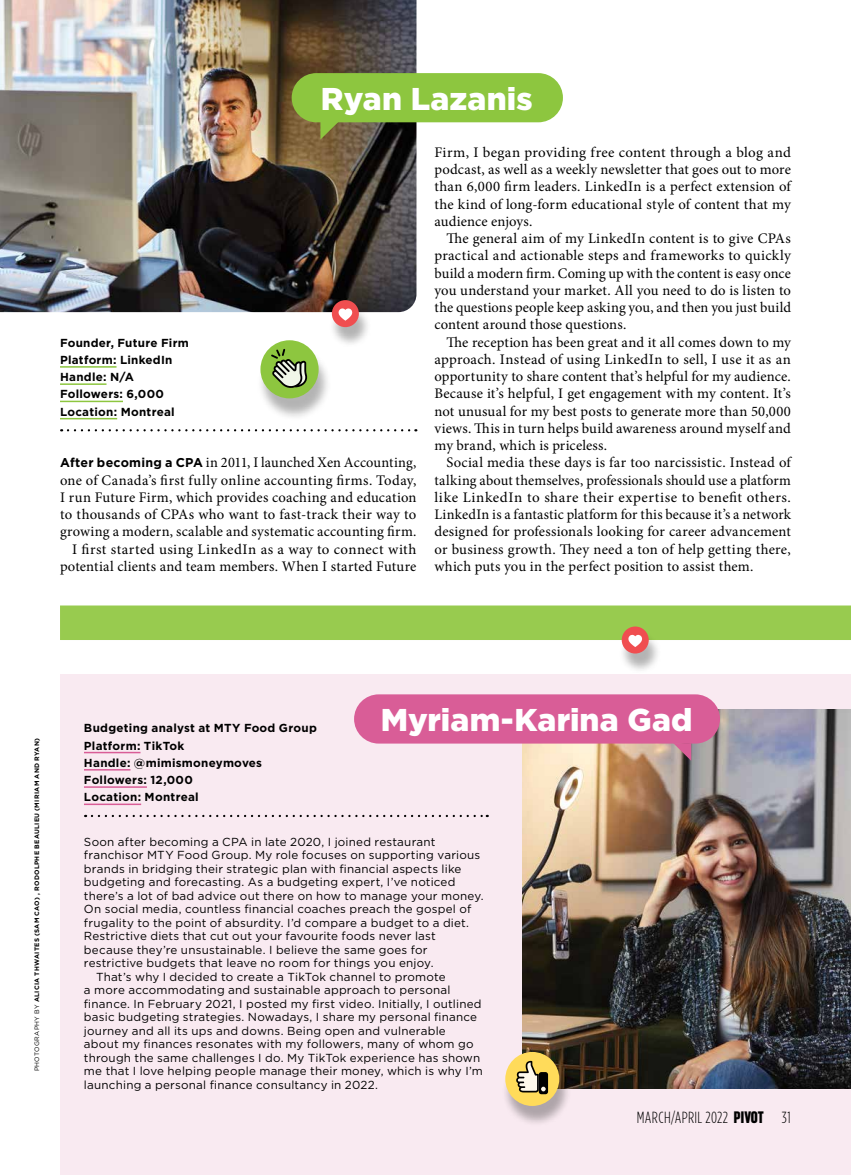
<style>
.page{position:relative;width:851px;height:1175px;background:#fff}
.page>*{position:absolute;margin:0;border:0;box-sizing:border-box;transform-origin:0 0}
.t1{font:900 31.5px "Gotham";letter-spacing:.005em;color:#fff}
.t2{font:300 16.2px "Gotham Condensed";letter-spacing:.02em;color:#000}
.t3{font:14.7px/17.2px "Minion Pro";letter-spacing:.015em;color:#000;text-align:justify}
.t4{font:11.7px/13.5px "Gotham";letter-spacing:.015em;color:#000}
.t5{font:700 11.7px "Gotham";letter-spacing:.02em;color:#000}
.t6{font:700 6.3px "Gotham";letter-spacing:.045em;color:#000}
.s1{font-family:"Gotham";font-weight:700;font-size:12.75px}
.s2{font-weight:400}
.s3{font-family:"Sharp Grotesk Bold 14";font-weight:400}
</style>
<div class="page">
<div style="left:60px;top:674px;width:790px;height:500px;background:#f9eaf1"></div>
<hr style="left:60px;top:366px;width:56px;height:2px;background:#8dc63f">
<hr style="left:60px;top:383px;width:46px;height:2px;background:#8dc63f">
<hr style="left:60px;top:400px;width:63px;height:2px;background:#8dc63f">
<hr style="left:60px;top:418px;width:57px;height:1px;background:#8dc63f">
<svg style="left:68px;top:429px;width:348px;height:2px"></svg>
<hr style="left:84px;top:752px;width:56px;height:1px;background:#d95d97">
<hr style="left:84px;top:769px;width:46px;height:1px;background:#d95d97">
<hr style="left:84px;top:786px;width:63px;height:2px;background:#d95d97">
<hr style="left:84px;top:803px;width:57px;height:2px;background:#d95d97">
<svg style="left:92px;top:814px;width:396px;height:3px"></svg>
<img style="left:0;top:0;width:416px;height:312px">
<img style="left:523px;top:709px;width:327px;height:379px">
<div style="left:291px;top:73px;width:272px;height:49px;background:#8dc63f;border-radius:25px"></div>
<svg style="left:320px;top:122px;width:18px;height:17px"></svg>
<div style="left:354px;top:694px;width:366px;height:49px;background:#d95d97;border-radius:25px"></div>
<svg style="left:673px;top:743px;width:18px;height:17px"></svg>
<div style="left:60px;top:605px;width:790px;height:35px;background:#98cb4f"></div>
<div style="left:618px;top:631px;width:43px;height:43px;background:#000;opacity:.3"></div>
<div style="left:621px;top:626px;width:27px;height:27px;background:#f04e50;border-radius:50%"></div>
<svg style="left:628px;top:635px;width:14px;height:12px"></svg>
<div style="left:329px;top:305px;width:42px;height:43px;background:#000;opacity:.3"></div>
<div style="left:332px;top:300px;width:27px;height:27px;background:#f04e50;border-radius:50%"></div>
<svg style="left:338px;top:308px;width:14px;height:13px"></svg>
<div style="left:257px;top:345px;width:75px;height:75px;background:#000;opacity:.3"></div>
<div style="left:260px;top:340px;width:58px;height:58px;background:#8dc63f;border-radius:50%"></div>
<svg style="left:271px;top:349px;width:37px;height:39px"></svg>
<div style="left:502px;top:1056px;width:70px;height:70px;background:#000;opacity:.3"></div>
<div style="left:505px;top:1052px;width:54px;height:54px;background:#ffdb5a;border-radius:50%"></div>
<svg style="left:516px;top:1060px;width:32px;height:34px"></svg>
<p class="t1" style="left:321px;top:77px;width:213px">Ryan Lazanis</p>
<p class="t5" style="left:60px;top:335px;width:130px">Founder, Future Firm</p>
<p class="t5" style="left:60px;top:352px;width:114px">Platform: LinkedIn</p>
<p class="t5" style="left:60px;top:369px;width:75px">Handle: N/A</p>
<p class="t5" style="left:60px;top:386px;width:105px">Followers: 6,000</p>
<p class="t5" style="left:60px;top:404px;width:116px">Location: Montreal</p>
<p class="t3" style="left:60px;top:454px;width:358px"><span class="s1">After becoming a CPA</span> in 2011, I launched Xen Accounting, one of Canada’s first fully online accounting firms. Today, I run Future Firm, which provides coaching and education to thousands of CPAs who want to fast-track their way to growing a modern, scalable and systematic accounting firm.</p>
<p class="t3" style="left:60px;top:540px;width:358px;text-align:right">I first started using LinkedIn as a way to connect with potential clients and team members. When I started Future</p>
<p class="t3" style="left:434px;top:144px;width:358px">Firm, I began providing free content through a blog and podcast, as well as a weekly newsletter that goes out to more than 6,000 firm leaders. LinkedIn is a perfect extension of the kind of long-form educational style of content that my audience enjoys.</p>
<p class="t3" style="left:434px;top:230px;width:358px;text-indent:12px">The general aim of my LinkedIn content is to give CPAs practical and actionable steps and frameworks to quickly build a modern firm. Coming up with the content is easy once you understand your market. All you need to do is listen to the questions people keep asking you, and then you just build content around those questions.</p>
<p class="t3" style="left:434px;top:333px;width:358px;text-indent:12px">The reception has been great and it all comes down to my approach. Instead of using LinkedIn to sell, I use it as an opportunity to share content that’s helpful for my audience.<br>Because it’s helpful, I get engagement with my content. It’s not unusual for my best posts to generate more than 50,000 views. This in turn helps build awareness around myself and my brand, which is priceless.</p>
<p class="t3" style="left:434px;top:454px;width:358px;text-indent:12px">Social media these days is far too narcissistic. Instead of talking about themselves, professionals should use a platform like LinkedIn to share their expertise to benefit others.<br>LinkedIn is a fantastic platform for this because it’s a network designed for professionals looking for career advancement or business growth. They need a ton of help getting there, which puts you in the perfect position to assist them.</p>
<p class="t6" style="left:33px;top:1071px;width:335px;rotate:-90deg"><span class="s2">PHOTOGRAPHY BY</span> ALICIA THWAITES (SAM CAO) , RODOLPHE BEAULIEU (MIRIAM AND RYAN)</p>
<p class="t5" style="left:84px;top:720px;width:234px">Budgeting analyst at MTY Food Group</p>
<p class="t1" style="left:381px;top:698px;width:313px">Myriam-Karina Gad</p>
<p class="t5" style="left:84px;top:737px;width:102px">Platform: TikTok</p>
<p class="t5" style="left:84px;top:755px;width:179px">Handle: @mimismoneymoves</p>
<p class="t5" style="left:84px;top:772px;width:110px">Followers: 12,000</p>
<p class="t5" style="left:84px;top:789px;width:116px">Location: Montreal</p>
<p class="t4" style="left:84px;top:834px;width:401px">Soon after becoming a CPA in late 2020, I joined restaurant franchisor MTY Food Group. My role focuses on supporting various brands in bridging their strategic plan with financial aspects like budgeting and forecasting. As a budgeting expert, I’ve noticed there’s a lot of bad advice out there on how to manage your money.<br>On social media, countless financial coaches preach the gospel of frugality to the point of absurdity. I’d compare a budget to a diet.<br>Restrictive diets that cut out your favourite foods never last because they’re unsustainable. I believe the same goes for restrictive budgets that leave no room for things you enjoy.</p>
<p class="t4" style="left:84px;top:969px;width:400px;text-indent:12px">That’s why I decided to create a TikTok channel to promote<br>a more accommodating and sustainable approach to personal finance. In February 2021, I posted my first video. Initially, I outlined basic budgeting strategies. Nowadays, I share my personal finance journey and all its ups and downs. Being open and vulnerable about my finances resonates with my followers, many of whom go through the same challenges I do. My TikTok experience has shown me that I love helping people manage their money, which is why I’m launching a personal finance consultancy in 2022.</p>
<p class="t2" style="left:637px;top:1108px;width:155px">MARCH/APRIL 2022 <span class="s3">PIVOT</span> 31</p>
</div>
